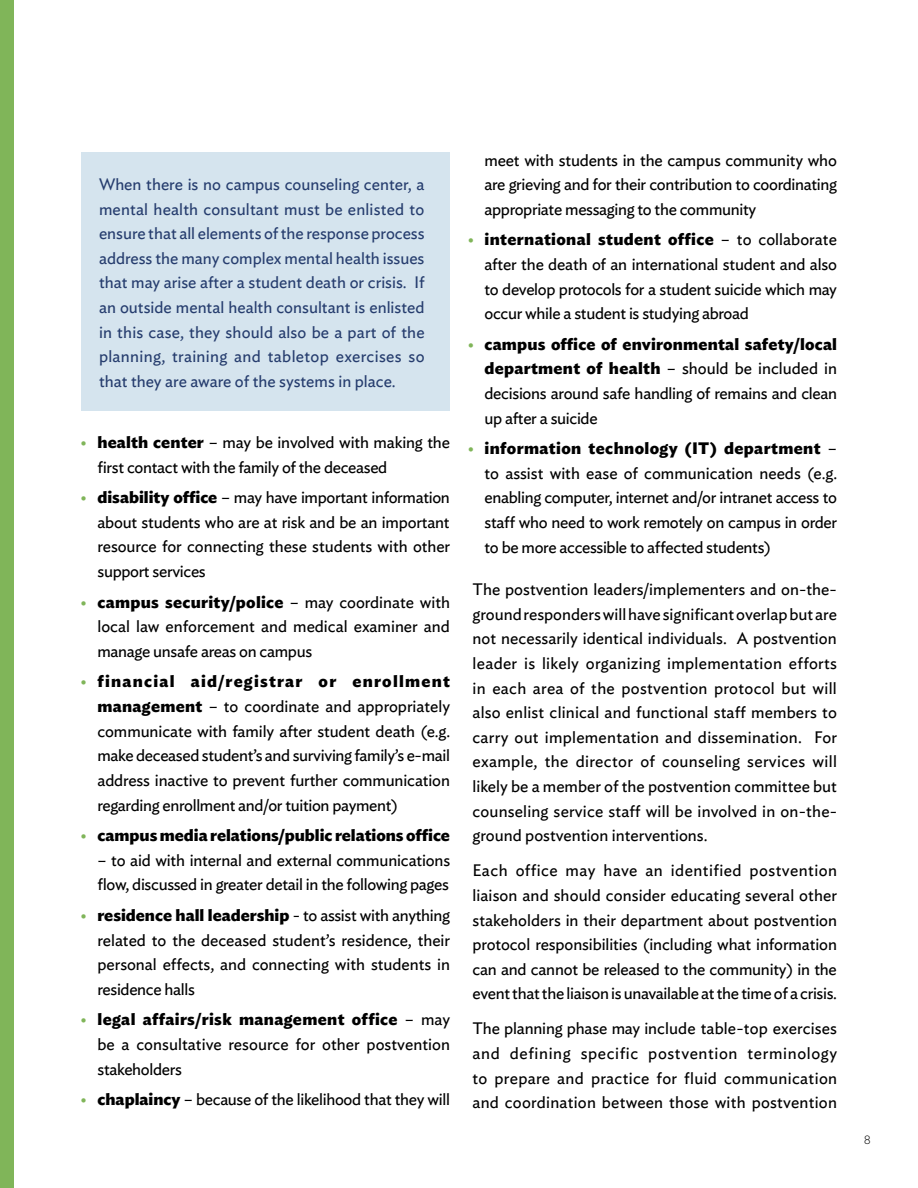
<style>
.page{position:relative;width:918px;height:1188px;background:#fff}
.page>*{position:absolute;margin:0;border:0;box-sizing:border-box;transform-origin:0 0}
.t1{font:16.5px/24.6px "Ideal Sans";letter-spacing:-.02em;color:#000;text-align:justify}
.t2{font:16.5px/24.6px "Ideal Sans";color:#263d6e;text-align:justify}
.t3{font:700 16.5px "Ideal Sans";color:#000}
.t4{font:300 12px "Gotham Narrow";color:#000}
.s1{font-family:"Archer Pro";font-weight:700;color:#80b559}
.s2{font-weight:700}
.s3{font-family:"Archer Pro";color:#80b559}
</style>
<div class="page">
<div style="left:0;top:0;width:14px;height:1188px;background:#80b559"></div>
<div style="left:81px;top:152px;width:369px;height:258px;background:#d5e4ee"></div>
<p class="t2" style="left:99px;top:171px;width:327px">When there is no campus counseling center, a mental health consultant must be enlisted to ensure that all elements of the response process address the many complex mental health issues that may arise after a student death or crisis. If an outside mental health consultant is enlisted in this case, they should also be a part of the planning, training and tabletop exercises so that they are aware of the systems in place.</p>
<p class="t1" style="left:97px;top:429px;width:354px;text-indent:-16px"><span class="s1">•</span> <span class="s2">health center</span> – may be involved with making the first contact with the family of the deceased</p>
<p class="t1" style="left:97px;top:484px;width:354px;text-indent:-16px"><span class="s1">•</span> <span class="s2">disability office</span> – may have important information about students who are at risk and be an important resource for connecting these students with other support services</p>
<p class="t1" style="left:97px;top:588px;width:354px;text-indent:-16px"><span class="s1">•</span> <span class="s2">campus security/police</span> – may coordinate with local law enforcement and medical examiner and manage unsafe areas on campus</p>
<p class="t1" style="left:97px;top:668px;width:354px;text-indent:-16px"><span class="s1">•</span> <span class="s2">financial aid/registrar or enrollment management</span> – to coordinate and appropriately communicate with family after student death (e.g. make deceased student’s and surviving family’s e-mail address inactive to prevent further communication regarding enrollment and/or tuition payment)</p>
<p class="t3" style="left:81px;top:822px;width:371px"><span class="s3">•</span> campus media relations/public relations office</p>
<p class="t1" style="left:97px;top:846px;width:354px">– to aid with internal and external communications flow, discussed in greater detail in the following pages</p>
<p class="t1" style="left:97px;top:902px;width:354px;text-indent:-16px"><span class="s1">•</span> <span class="s2">residence hall leadership</span> - to assist with anything related to the deceased student’s residence, their personal effects, and connecting with students in residence halls</p>
<p class="t1" style="left:97px;top:1006px;width:354px;text-indent:-16px"><span class="s1">•</span> <span class="s2">legal affairs/risk management office</span> – may be a consultative resource for other postvention stakeholders</p>
<p class="t1" style="left:81px;top:1086px;width:371px"><span class="s1">•</span> <span class="s2">chaplaincy</span> – because of the likelihood that they will</p>
<p class="t1" style="left:485px;top:146px;width:354px">meet with students in the campus community who are grieving and for their contribution to coordinating appropriate messaging to the community</p>
<p class="t1" style="left:485px;top:226px;width:354px;text-indent:-16px"><span class="s1">•</span> <span class="s2">international student office</span> – to collaborate after the death of an international student and also to develop protocols for a student suicide which may occur while a student is studying abroad</p>
<p class="t1" style="left:485px;top:330px;width:354px;text-indent:-16px"><span class="s1">•</span> <span class="s2">campus office of environmental safety/local department of health</span> – should be included in decisions around safe handling of remains and clean up after a suicide</p>
<p class="t1" style="left:485px;top:435px;width:354px;text-indent:-16px"><span class="s1">•</span> <span class="s2">information technology (IT) department</span> – to assist with ease of communication needs (e.g. enabling computer, internet and/or intranet access to staff who need to work remotely on campus in order to be more accessible to affected students)</p>
<p class="t1" style="left:473px;top:576px;width:366px">The postvention leaders/implementers and on-the&shy;ground responders will have significant overlap but are not necessarily identical individuals. A postvention leader is likely organizing implementation efforts in each area of the postvention protocol but will also enlist clinical and functional staff members to carry out implementation and dissemination. For example, the director of counseling services will likely be a member of the postvention committee but counseling service staff will be involved in on-the&shy;ground postvention interventions.</p>
<p class="t1" style="left:473px;top:857px;width:366px">Each office may have an identified postvention liaison and should consider educating several other stakeholders in their department about postvention protocol responsibilities (including what information can and cannot be released to the community) in the event that the liaison is unavailable at the time of a crisis.</p>
<p class="t1" style="left:473px;top:1015px;width:366px">The planning phase may include table-top exercises and defining specific postvention terminology to prepare and practice for fluid communication and coordination between those with postvention</p>
<p class="t4" style="left:864px;top:1132px;width:8px">8</p>
</div>
